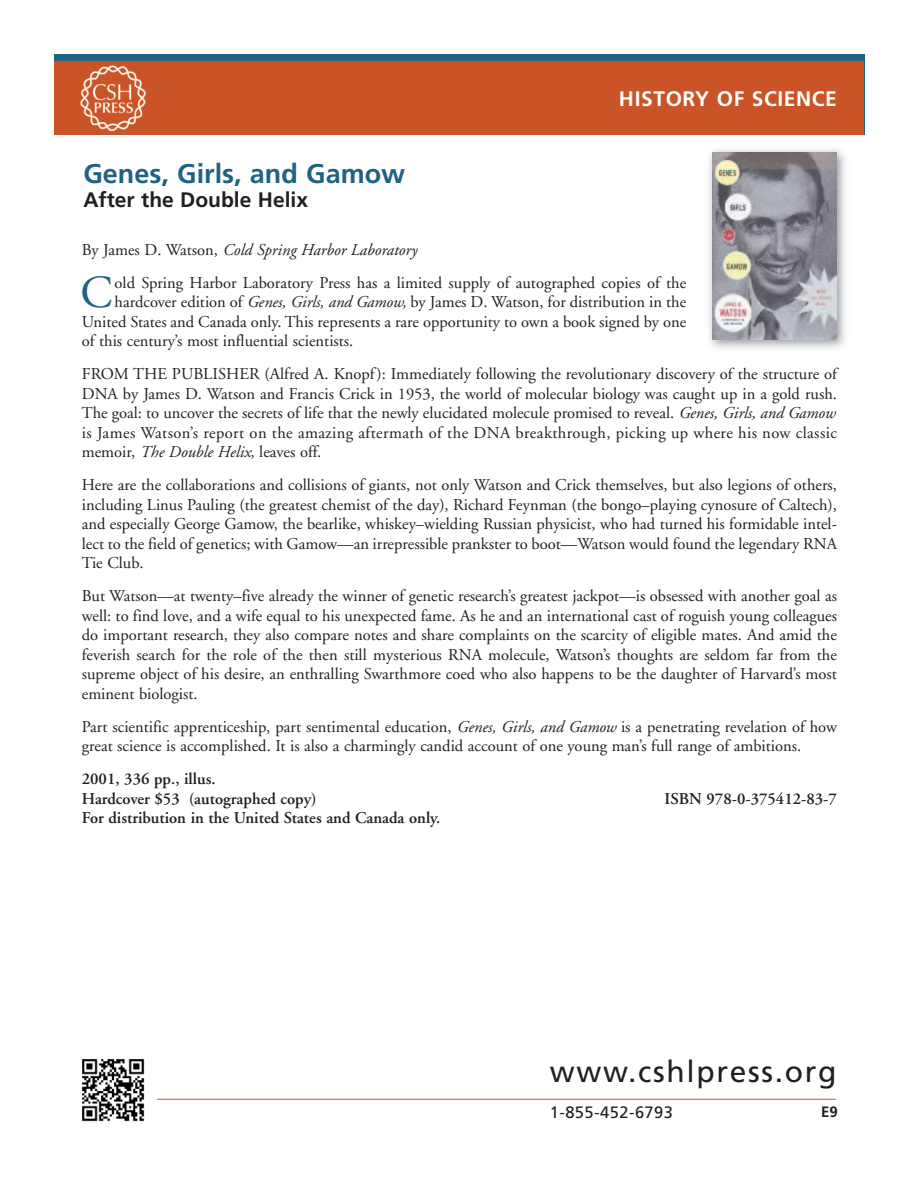
<style>
.page{position:relative;width:918px;height:1188px;background:#fff}
.page>*{position:absolute;margin:0;border:0;box-sizing:border-box;transform-origin:0 0}
.t1{font:45.9px "Adobe Garamond";color:#1f6281}
.t2{font:30px "Frutiger";letter-spacing:.055em;color:#231f20}
.t3{font:700 27px "Frutiger";color:#1f6281}
.t4{font:700 21px "Frutiger";color:#231f20}
.t5{font:700 21px "Frutiger";letter-spacing:.03em;color:#fff}
.t6{font:16.5px/19.5px "Adobe Garamond";color:#231f20;text-align:justify}
.t7{font:600 16.5px/19.5px "Adobe Garamond";color:#231f20}
.t8{font:italic 16.5px "Adobe Garamond";color:#231f20}
.t9{font:16.5px "Frutiger";letter-spacing:.03em;color:#231f20}
.t10{font:700 15px "Frutiger";color:#231f20}
.s1{font-style:normal}
.s2{font-style:italic}
</style>
<div class="page">
<img style="left:54px;top:54px;width:810px;height:81px">
<img style="left:82px;top:1059px;width:63px;height:63px">
<hr style="left:157px;top:1099px;width:679px;height:1px;background:#ca5327">
<img style="left:709px;top:149px;width:137px;height:221px">
<img style="left:712px;top:152px;width:124px;height:187px">
<p class="t5" style="left:619px;top:90px;width:220px">HISTORY OF SCIENCE</p>
<h3 class="t3" style="left:83px;top:163px;width:323px">Genes, Girls, and Gamow</h3>
<p class="t4" style="left:83px;top:192px;width:226px">After the Double Helix</p>
<p class="t8" style="left:82px;top:243px;width:336px"><span class="s1">By James D. Watson,</span> Cold Spring Harbor Laboratory</p>
<h1 class="t1" style="left:81px;top:275px;width:33px">C</h1>
<p class="t6" style="left:115px;top:274px;width:573px">old Spring Harbor Laboratory Press has a limited supply of autographed copies of the</p>
<p class="t6" style="left:115px;top:294px;width:573px">hardcover edition of <span class="s2">Genes, Girls, and Gamow,</span> by James D. Watson, for distribution in the</p>
<p class="t6" style="left:82px;top:313px;width:606px">United States and Canada only. This represents a rare opportunity to own a book signed by one</p>
<p class="t6" style="left:82px;top:333px;width:273px">of this century’s most influential scientists.</p>
<p class="t6" style="left:82px;top:366px;width:757px">FROM THE PUBLISHER (Alfred A. Knopf): Immediately following the revolutionary discovery of the structure of DNA by James D. Watson and Francis Crick in 1953, the world of molecular biology was caught up in a gold rush.<br>The goal: to uncover the secrets of life that the newly elucidated molecule promised to reveal. <span class="s2">Genes, Girls, and Gamow </span>is James Watson’s report on the amazing aftermath of the DNA breakthrough, picking up where his now classic memoir, <span class="s2">The Double Helix,</span> leaves off.</p>
<p class="t6" style="left:82px;top:477px;width:757px">Here are the collaborations and collisions of giants, not only Watson and Crick themselves, but also legions of others, including Linus Pauling (the greatest chemist of the day), Richard Feynman (the bongo–playing cynosure of Caltech), and especially George Gamow, the bearlike, whiskey–wielding Russian physicist, who had turned his formidable intel&shy;lect to the field of genetics; with Gamow—an irrepressible prankster to boot—Watson would found the legendary RNA Tie Club.</p>
<p class="t6" style="left:82px;top:588px;width:757px">But Watson—at twenty–five already the winner of genetic research’s greatest jackpot—is obsessed with another goal as well: to find love, and a wife equal to his unexpected fame. As he and an international cast of roguish young colleagues do important research, they also compare notes and share complaints on the scarcity of eligible mates. And amid the feverish search for the role of the then still mysterious RNA molecule, Watson’s thoughts are seldom far from the supreme object of his desire, an enthralling Swarthmore coed who also happens to be the daughter of Harvard’s most eminent biologist.</p>
<p class="t6" style="left:82px;top:718px;width:757px">Part scientific apprenticeship, part sentimental education, <span class="s2">Genes, Girls, and Gamow</span> is a penetrating revelation of how great science is accomplished. It is also a charmingly candid account of one young man’s full range of ambitions.</p>
<p class="t7" style="left:82px;top:771px;width:236px">2001, 336 pp., illus.<br>Hardcover $53 (autographed copy)</p>
<p class="t7" style="left:665px;top:790px;width:174px">ISBN 978-0-375412-83-7</p>
<p class="t7" style="left:82px;top:810px;width:360px">For distribution in the United States and Canada only.</p>
<h2 class="t2" style="left:550px;top:1060px;width:288px">www.cshlpress.org</h2>
<p class="t9" style="left:550px;top:1106px;width:125px">1-855-452-6793</p>
<p class="t10" style="left:821px;top:1105px;width:18px">E9</p>
</div>
